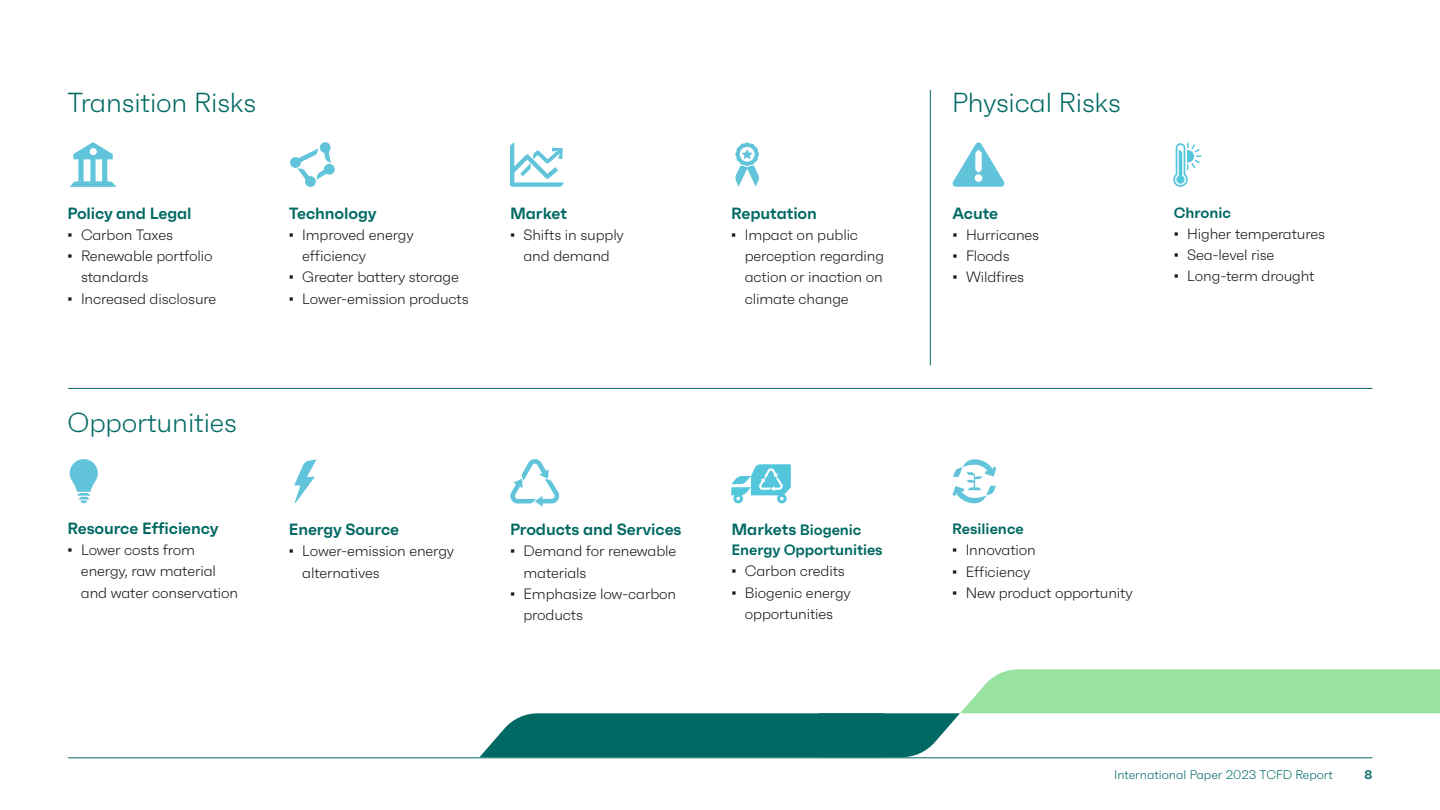
<style>
.page{position:relative;width:1440px;height:810px;background:#fff}
.page>*{position:absolute;margin:0;border:0;box-sizing:border-box;transform-origin:0 0}
.t1{font:300 27.5px "Faktum";letter-spacing:-.005em;color:#006963}
.t2{font:600 16.25px "Faktum";letter-spacing:-.005em;color:#006963}
.t3{font:300 15px/21.2px "Faktum";letter-spacing:-.01em;color:#15191e}
.t4{font:600 15px/20px "Faktum";letter-spacing:-.005em;color:#006963}
.t5{font:300 12.5px "Faktum";color:#006963}
.t6{font:600 12.5px "Faktum";color:#006963}
.s1{font-size:16.25px}
</style>
<div class="page">
<hr style="left:68px;top:388px;width:1304px;height:1px;background:#006963">
<hr style="left:930px;top:90px;width:1px;height:275px;background:#006963">
<svg style="left:479px;top:669px;width:961px;height:88px"></svg>
<svg style="left:1173px;top:142px;width:29px;height:45px"></svg>
<svg style="left:953px;top:142px;width:52px;height:45px"></svg>
<svg style="left:70px;top:142px;width:46px;height:45px"></svg>
<div style="left:305px;top:176px;width:11px;height:11px;background:#61c4db;border-radius:50%"></div>
<svg style="left:324px;top:164px;width:11px;height:11px"></svg>
<div style="left:320px;top:142px;width:11px;height:11px;background:#61c4db;border-radius:50%"></div>
<div style="left:290px;top:157px;width:11px;height:11px;background:#61c4db;border-radius:50%"></div>
<svg style="left:297px;top:146px;width:34px;height:36px"></svg>
<svg style="left:510px;top:142px;width:54px;height:45px"></svg>
<svg style="left:735px;top:142px;width:24px;height:45px"></svg>
<svg style="left:70px;top:459px;width:28px;height:44px"></svg>
<svg style="left:294px;top:459px;width:23px;height:44px"></svg>
<svg style="left:510px;top:459px;width:49px;height:48px"></svg>
<svg style="left:731px;top:464px;width:60px;height:40px"></svg>
<svg style="left:952px;top:459px;width:44px;height:44px"></svg>
<hr style="left:68px;top:758px;width:1304px;height:1px;background:#006963">
<h1 class="t1" style="left:68px;top:86px;width:190px">Transition Risks</h1>
<p class="t2" style="left:68px;top:203px;width:126px">Policy and Legal</p>
<p class="t3" style="left:68px;top:224px;width:107px">• Carbon Taxes</p>
<p class="t3" style="left:81px;top:245px;width:133px;text-indent:-14px">• Renewable portfolio standards</p>
<p class="t3" style="left:68px;top:288px;width:150px">• Increased disclosure</p>
<p class="t2" style="left:289px;top:203px;width:89px">Technology</p>
<p class="t3" style="left:302px;top:224px;width:113px;text-indent:-14px">• Improved energy efficiency</p>
<p class="t3" style="left:289px;top:266px;width:172px">• Greater battery storage</p>
<p class="t3" style="left:289px;top:288px;width:181px">• Lower-emission products</p>
<h1 class="t1" style="left:68px;top:406px;width:171px">Opportunities</h1>
<p class="t2" style="left:68px;top:518px;width:153px">Resource Efficiency</p>
<p class="t3" style="left:81px;top:539px;width:159px;text-indent:-13px">• Lower costs from energy, raw material and water conservation</p>
<p class="t2" style="left:289px;top:519px;width:112px">Energy Source</p>
<p class="t3" style="left:302px;top:540px;width:154px;text-indent:-14px">• Lower-emission energy alternatives</p>
<p class="t2" style="left:510px;top:203px;width:59px">Market</p>
<p class="t3" style="left:510px;top:224px;width:115px;text-align:center">• Shifts in supply and demand</p>
<p class="t2" style="left:510px;top:519px;width:173px">Products and Services</p>
<p class="t3" style="left:523px;top:540px;width:154px;text-indent:-13px">• Demand for renewable materials</p>
<p class="t3" style="left:523px;top:583px;width:154px;text-indent:-13px">• Emphasize low-carbon products</p>
<p class="t2" style="left:731px;top:203px;width:87px">Reputation</p>
<p class="t3" style="left:745px;top:224px;width:141px;text-indent:-13px">• Impact on public perception regarding action or inaction on climate change</p>
<p class="t4" style="left:731px;top:519px;width:153px"><span class="s1">Markets</span> Biogenic<br>Energy Opportunities</p>
<p class="t3" style="left:731px;top:560px;width:115px">• Carbon credits</p>
<p class="t3" style="left:731px;top:582px;width:121px;text-align:center">• Biogenic energy opportunities</p>
<h1 class="t1" style="left:952px;top:86px;width:170px">Physical Risks</h1>
<p class="t2" style="left:952px;top:203px;width:47px">Acute</p>
<p class="t3" style="left:952px;top:224px;width:88px">• Hurricanes</p>
<p class="t3" style="left:952px;top:245px;width:59px">• Floods</p>
<p class="t3" style="left:952px;top:266px;width:73px">• Wildfires</p>
<p class="t4" style="left:1174px;top:202px;width:59px">Chronic</p>
<p class="t3" style="left:1174px;top:223px;width:153px">• Higher temperatures</p>
<p class="t3" style="left:1174px;top:244px;width:102px">• Sea-level rise</p>
<p class="t3" style="left:1174px;top:265px;width:142px">• Long-term drought</p>
<p class="t4" style="left:952px;top:518px;width:73px">Resilience</p>
<p class="t3" style="left:952px;top:539px;width:85px">• Innovation</p>
<p class="t3" style="left:952px;top:561px;width:80px">• Efficiency</p>
<p class="t3" style="left:952px;top:582px;width:182px">• New product opportunity</p>
<p class="t5" style="left:1114px;top:768px;width:220px">International Paper 2023 TCFD Report</p>
<p class="t6" style="left:1365px;top:767px;width:9px">8</p>
</div>
